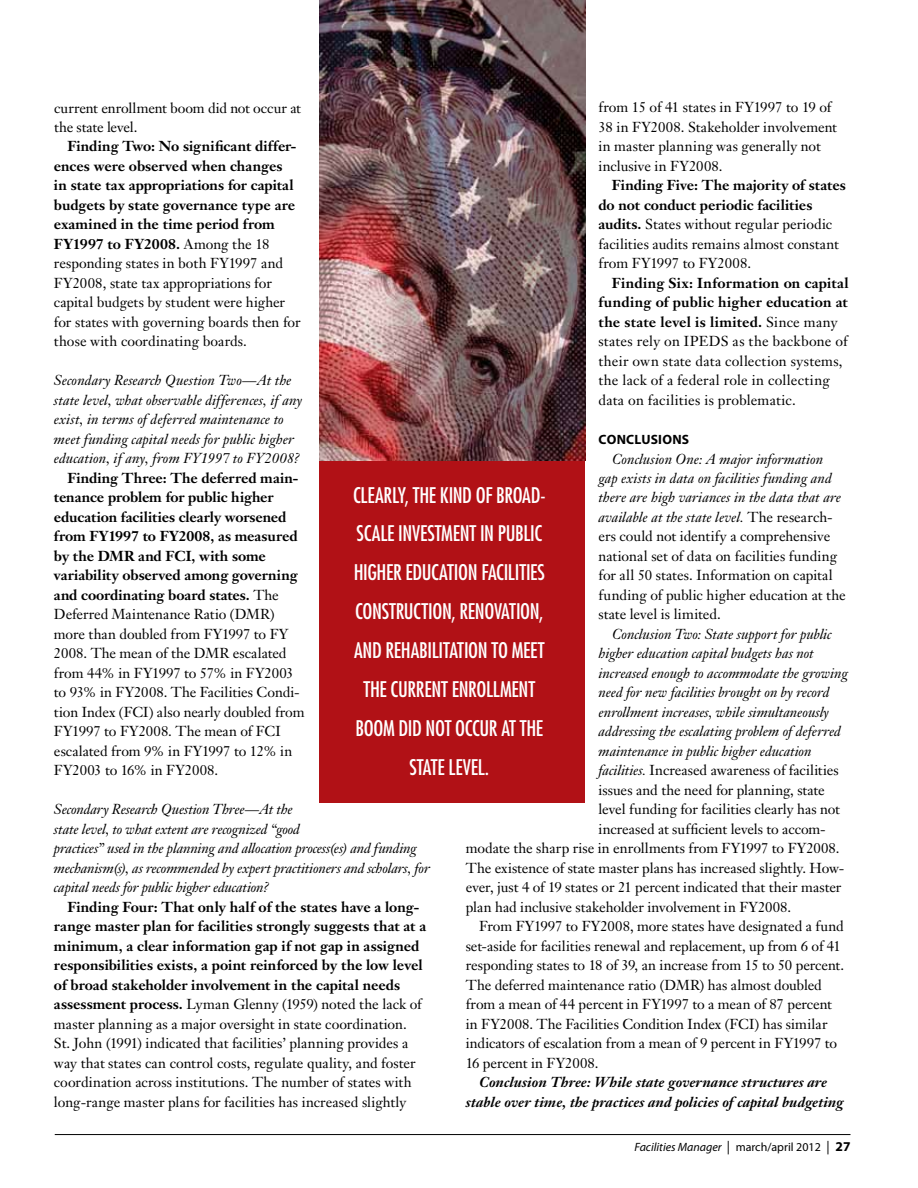
<style>
.page{position:relative;width:918px;height:1188px;background:#fff}
.page>*{position:absolute;margin:0;border:0;box-sizing:border-box;transform-origin:0 0}
.t1{font:condensed 21px/39px "Futura";letter-spacing:-.015em;color:#fff;text-align:center}
.t2{font:14.25px/19.5px "Janson Text";color:#000}
.t3{font:italic 14.25px/19.5px "Janson Text";letter-spacing:-.005em;color:#000}
.t4{font:italic 700 14.25px/19.5px "Janson Text";letter-spacing:.005em;color:#000;text-align:center}
.t5{font:700 13.5px "Myriad Pro";letter-spacing:.02em;color:#000}
.t6{font:italic 12px "Myriad Pro";color:#000}
.s1{font-weight:700}
.s2{font-style:italic}
.s3{font-style:normal;font-size:13.5px}
.s4{font-style:normal}
.s5{font-weight:700;font-style:normal;font-size:13.5px}
</style>
<div class="page">
<hr style="left:55px;top:1134px;width:795px;height:1px;background:#000">
<div style="left:319px;top:435px;width:266px;height:367px;background:#b11116"></div>
<img style="left:319px;top:0;width:266px;height:461px">
<p class="t2" style="left:598px;top:97px;width:240px">from 15 of 41 states in FY1997 to 19 of 38 in FY2008. Stakeholder involvement in master planning was generally not inclusive in FY2008.</p>
<p class="t2" style="left:598px;top:175px;width:249px;text-indent:13px"><span class="s1">Finding Five: The majority of states do not conduct periodic facilities audits.</span> States without regular periodic facilities audits remains almost constant from FY1997 to FY2008.</p>
<p class="t2" style="left:598px;top:273px;width:252px;text-indent:13px"><span class="s1">Finding Six: Information on capital funding of public higher education at the state level is limited.</span> Since many states rely on IPEDS as the backbone of their own state data collection systems, the lack of a federal role in collecting data on facilities is problematic.</p>
<p class="t5" style="left:599px;top:431px;width:91px">CONCLUSIONS</p>
<p class="t2" style="left:599px;top:449px;width:249px;text-indent:13px"><span class="s2">Conclusion One: A major information gap exists in data on facilities funding and there are high variances in the data that are available at the state level.</span> The research&shy;ers could not identify a comprehensive national set of data on facilities funding for all 50 states. Information on capital funding of public higher education at the state level is limited.</p>
<p class="t3" style="left:612px;top:624px;width:221px">Conclusion Two: State support for public</p>
<p class="t3" style="left:599px;top:644px;width:217px">higher education capital budgets has not</p>
<p class="t3" style="left:599px;top:663px;width:251px">increased enough to accommodate the growing</p>
<p class="t3" style="left:599px;top:683px;width:232px">need for new facilities brought on by record</p>
<p class="t3" style="left:599px;top:702px;width:232px">enrollment increases, while simultaneously</p>
<p class="t3" style="left:599px;top:722px;width:244px">addressing the escalating problem of deferred</p>
<p class="t3" style="left:599px;top:741px;width:215px">maintenance in public higher education</p>
<p class="t2" style="left:599px;top:761px;width:242px"><span class="s2">facilities.</span> Increased awareness of facilities</p>
<p class="t2" style="left:599px;top:780px;width:228px">issues and the need for planning, state</p>
<p class="t2" style="left:599px;top:800px;width:243px">level funding for facilities clearly has not</p>
<p class="t2" style="left:599px;top:819px;width:229px">increased at sufficient levels to accom-</p>
<p class="t2" style="left:466px;top:839px;width:375px">modate the sharp rise in enrollments from FY1997 to FY2008.</p>
<p class="t2" style="left:466px;top:858px;width:380px">The existence of state master plans has increased slightly. How-</p>
<p class="t2" style="left:466px;top:878px;width:377px">ever, just 4 of 19 states or 21 percent indicated that their master</p>
<p class="t2" style="left:466px;top:897px;width:327px">plan had inclusive stakeholder involvement in FY2008.</p>
<p class="t2" style="left:479px;top:917px;width:366px">From FY1997 to FY2008, more states have designated a fund</p>
<p class="t2" style="left:466px;top:936px;width:377px">set-aside for facilities renewal and replacement, up from 6 of 41</p>
<p class="t2" style="left:466px;top:956px;width:380px">responding states to 18 of 39, an increase from 15 to 50 percent.</p>
<p class="t2" style="left:466px;top:975px;width:358px">The deferred maintenance ratio (DMR) has almost doubled</p>
<p class="t2" style="left:466px;top:995px;width:368px">from a mean of 44 percent in FY1997 to a mean of 87 percent</p>
<p class="t2" style="left:466px;top:1014px;width:363px">in FY2008. The Facilities Condition Index (FCI) has similar</p>
<p class="t2" style="left:466px;top:1034px;width:373px">indicators of escalation from a mean of 9 percent in FY1997 to</p>
<p class="t2" style="left:466px;top:1053px;width:134px">16 percent in FY2008.</p>
<p class="t4" style="left:466px;top:1072px;width:379px">Conclusion Three: While state governance structures are stable over time, the practices and policies of capital budgeting</p>
<p class="t2" style="left:54px;top:98px;width:249px">current enrollment boom did not occur at the state level.</p>
<p class="t2" style="left:54px;top:137px;width:248px;text-indent:14px"><span class="s1">Finding Two: No significant differ&shy;ences were observed when changes<br>in state tax appropriations for capital budgets by state governance type are examined in the time period from FY1997 to FY2008.</span> Among the 18 responding states in both FY1997 and FY2008, state tax appropriations for capital budgets by student were higher for states with governing boards then for those with coordinating boards.</p>
<p class="t3" style="left:54px;top:371px;width:250px">Secondary Research Question Two—At the state level, what observable differences, if any exist, in terms of deferred maintenance to meet funding capital needs for public higher education, if any, from FY1997 to FY2008?</p>
<p class="t2" style="left:54px;top:468px;width:252px;text-indent:14px"><span class="s1">Finding Three: The deferred main&shy;tenance problem for public higher education facilities clearly worsened from FY1997 to FY2008, as measured by the DMR and FCI, with some variability observed among governing and coordinating board states.</span> The Deferred Maintenance Ratio (DMR) more than doubled from FY1997 to FY 2008. The mean of the DMR escalated from 44% in FY1997 to 57% in FY2003 to 93% in FY2008. The Facilities Condi&shy;tion Index (FCI) also nearly doubled from FY1997 to FY2008. The mean of FCI escalated from 9% in FY1997 to 12% in FY2003 to 16% in FY2008.</p>
<p class="t3" style="left:54px;top:800px;width:377px">Secondary Research Question Three—At the<br>state level, to what extent are recognized “good<br>practices” used in the planning and allocation process(es) and funding mechanism(s), as recommended by expert practitioners and scholars, for capital needs for public higher education?</p>
<p class="t2" style="left:54px;top:897px;width:374px;text-indent:13px"><span class="s1">Finding Four: That only half of the states have a long&shy;range master plan for facilities strongly suggests that at a minimum, a clear information gap if not gap in assigned responsibilities exists, a point reinforced by the low level of broad stakeholder involvement in the capital needs assessment process.</span> Lyman Glenny (1959) noted the lack of master planning as a major oversight in state coordination.<br>St. John (1991) indicated that facilities’ planning provides a way that states can control costs, regulate quality, and foster coordination across institutions. The number of states with long-range master plans for facilities has increased slightly</p>
<h1 class="t1" style="left:353px;top:475px;width:194px">CLEARLY, THE KIND OF BROAD-<br>SCALE INVESTMENT IN PUBLIC<br>HIGHER EDUCATION FACILITIES<br>CONSTRUCTION, RENOVATION,<br>AND REHABILITATION TO MEET<br>THE CURRENT ENROLLMENT<br>BOOM DID NOT OCCUR AT THE<br>STATE LEVEL.</h1>
<p class="t6" style="left:635px;top:1140px;width:217px">Facilities Manager <span class="s3">|</span> <span class="s4">march/april 2012</span> <span class="s3">|</span> <span class="s5">27</span></p>
</div>
